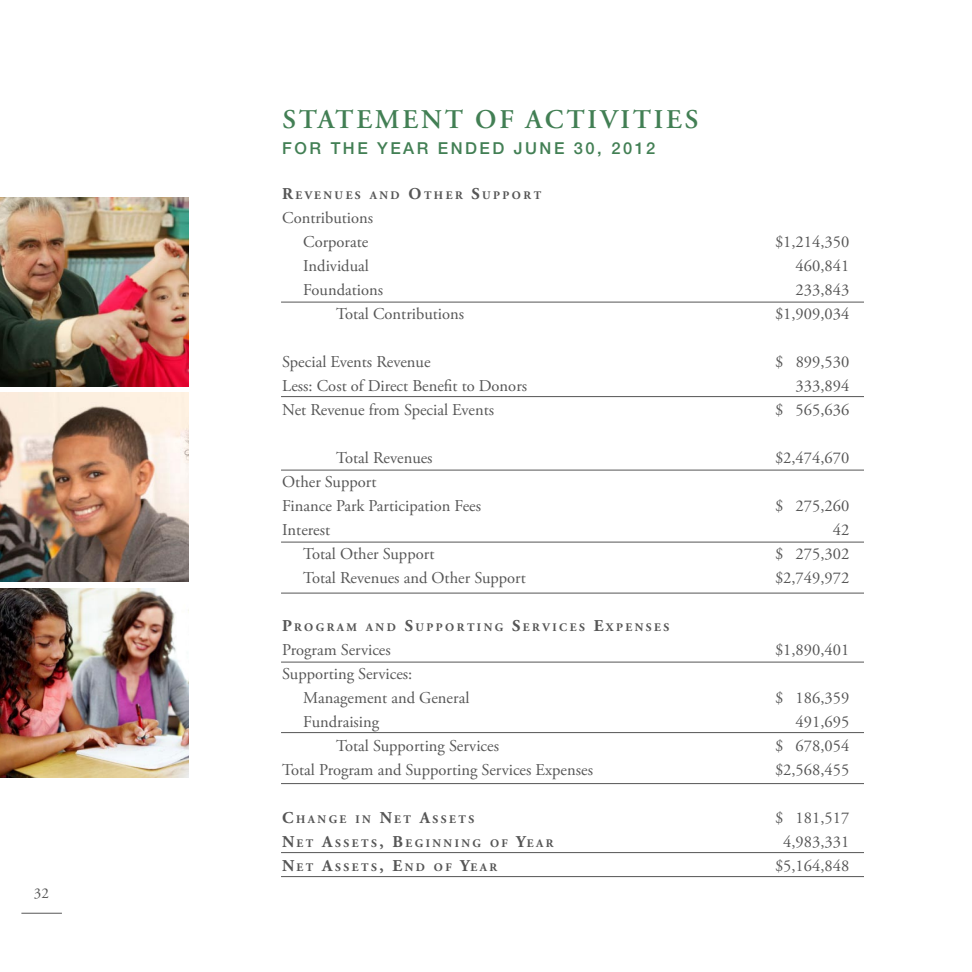
<style>
.page{position:relative;width:972px;height:972px;background:#fff}
.page>*{position:absolute;margin:0;border:0;box-sizing:border-box;transform-origin:0 0}
.headline_green{font:600 27px "Adobe Garamond Pro";letter-spacing:.105em;color:#427f54}
.body_text_gray{font:16.5px "Adobe Garamond Pro";color:#565656}
.body_text_green{font:500 16.5px "Helvetica Neue LT Std";letter-spacing:.15em;color:#427f54}
.t1{font:15px "Adobe Garamond Pro";color:#565656}
.body_text_gray-2{font:700 11.55px "Adobe Garamond Pro";letter-spacing:.215em;color:#565656}
.s1{font-size:16.5px}
</style>
<div class="page">
<hr style="left:21px;top:913px;width:41px;height:1px;background:#565656">
<hr style="left:281px;top:302px;width:583px;height:1px;background:#565656">
<hr style="left:281px;top:396px;width:583px;height:1px;background:#565656">
<hr style="left:281px;top:470px;width:583px;height:1px;background:#565656">
<hr style="left:281px;top:542px;width:583px;height:1px;background:#565656">
<hr style="left:281px;top:593px;width:583px;height:1px;background:#565656">
<hr style="left:281px;top:662px;width:583px;height:1px;background:#565656">
<hr style="left:281px;top:732px;width:583px;height:1px;background:#565656">
<hr style="left:281px;top:783px;width:583px;height:1px;background:#565656">
<hr style="left:281px;top:852px;width:583px;height:1px;background:#565656">
<hr style="left:281px;top:876px;width:583px;height:1px;background:#565656">
<img style="left:0;top:197px;width:189px;height:189px">
<img style="left:0;top:392px;width:189px;height:189px">
<img style="left:0;top:589px;width:189px;height:189px">
<p class="t1" style="left:34px;top:884px;width:17px">32</p>
<p class="headline_green" style="left:282px;top:103px;width:417px">STATEMENT OF ACTIVITIES</p>
<p class="body_text_green" style="left:282px;top:138px;width:375px">FOR THE YEAR ENDED JUNE 30, 2012</p>
<p class="body_text_gray-2" style="left:282px;top:189px;width:261px"><span class="s1">R</span>EVENUES AND <span class="s1">O</span>THER <span class="s1">S</span>UPPORT</p>
<p class="body_text_gray" style="left:282px;top:208px;width:92px">Contributions</p>
<p class="body_text_gray" style="left:303px;top:232px;width:67px">Corporate</p>
<p class="body_text_gray" style="left:775px;top:232px;width:76px">$1,214,350</p>
<p class="body_text_gray" style="left:303px;top:256px;width:67px">Individual</p>
<p class="body_text_gray" style="left:796px;top:256px;width:55px">460,841</p>
<p class="body_text_gray" style="left:303px;top:280px;width:81px">Foundations</p>
<p class="body_text_gray" style="left:796px;top:280px;width:55px">233,843</p>
<p class="body_text_gray" style="left:336px;top:304px;width:129px">Total Contributions</p>
<p class="body_text_gray" style="left:775px;top:304px;width:76px">$1,909,034</p>
<p class="body_text_gray" style="left:282px;top:352px;width:150px">Special Events Revenue</p>
<p class="body_text_gray" style="left:775px;top:352px;width:76px">$ 899,530</p>
<p class="body_text_gray" style="left:282px;top:376px;width:246px">Less: Cost of Direct Benefit to Donors</p>
<p class="body_text_gray" style="left:796px;top:376px;width:55px">333,894</p>
<p class="body_text_gray" style="left:282px;top:400px;width:213px">Net Revenue from Special Events</p>
<p class="body_text_gray" style="left:775px;top:400px;width:76px">$ 565,636</p>
<p class="body_text_gray" style="left:336px;top:448px;width:98px">Total Revenues</p>
<p class="body_text_gray" style="left:775px;top:448px;width:76px">$2,474,670</p>
<p class="body_text_gray" style="left:282px;top:472px;width:96px">Other Support</p>
<p class="body_text_gray" style="left:282px;top:496px;width:200px">Finance Park Participation Fees</p>
<p class="body_text_gray" style="left:775px;top:496px;width:76px">$ 275,260</p>
<p class="body_text_gray" style="left:282px;top:520px;width:49px">Interest</p>
<p class="body_text_gray" style="left:833px;top:520px;width:18px">42</p>
<p class="body_text_gray" style="left:303px;top:544px;width:133px">Total Other Support</p>
<p class="body_text_gray" style="left:775px;top:544px;width:76px">$ 275,302</p>
<p class="body_text_gray" style="left:303px;top:568px;width:224px">Total Revenues and Other Support</p>
<p class="body_text_gray" style="left:775px;top:568px;width:76px">$2,749,972</p>
<p class="body_text_gray-2" style="left:282px;top:621px;width:389px"><span class="s1">P</span>ROGRAM AND <span class="s1">S</span>UPPORTING <span class="s1">S</span>ERVICES <span class="s1">E</span>XPENSES</p>
<p class="body_text_gray" style="left:282px;top:640px;width:110px">Program Services</p>
<p class="body_text_gray" style="left:775px;top:640px;width:76px">$1,890,401</p>
<p class="body_text_gray" style="left:282px;top:664px;width:132px">Supporting Services:</p>
<p class="body_text_gray" style="left:303px;top:688px;width:168px">Management and General</p>
<p class="body_text_gray" style="left:775px;top:688px;width:76px">$ 186,359</p>
<p class="body_text_gray" style="left:303px;top:712px;width:77px">Fundraising</p>
<p class="body_text_gray" style="left:796px;top:712px;width:55px">491,695</p>
<p class="body_text_gray" style="left:336px;top:736px;width:164px">Total Supporting Services</p>
<p class="body_text_gray" style="left:775px;top:736px;width:76px">$ 678,054</p>
<p class="body_text_gray" style="left:282px;top:760px;width:312px">Total Program and Supporting Services Expenses</p>
<p class="body_text_gray" style="left:775px;top:760px;width:76px">$2,568,455</p>
<p class="body_text_gray-2" style="left:282px;top:813px;width:194px"><span class="s1">C</span>HANGE IN <span class="s1">N</span>ET <span class="s1">A</span>SSETS</p>
<p class="body_text_gray" style="left:775px;top:808px;width:76px">$ 181,517</p>
<p class="body_text_gray-2" style="left:282px;top:837px;width:273px"><span class="s1">N</span>ET <span class="s1">A</span>SSETS<span class="s1">, B</span>EGINNING OF <span class="s1">Y</span>EAR</p>
<p class="body_text_gray" style="left:783px;top:832px;width:67px">4,983,331</p>
<p class="body_text_gray-2" style="left:282px;top:861px;width:216px"><span class="s1">N</span>ET <span class="s1">A</span>SSETS<span class="s1">, E</span>ND OF <span class="s1">Y</span>EAR</p>
<p class="body_text_gray" style="left:775px;top:856px;width:76px">$5,164,848</p>
</div>
